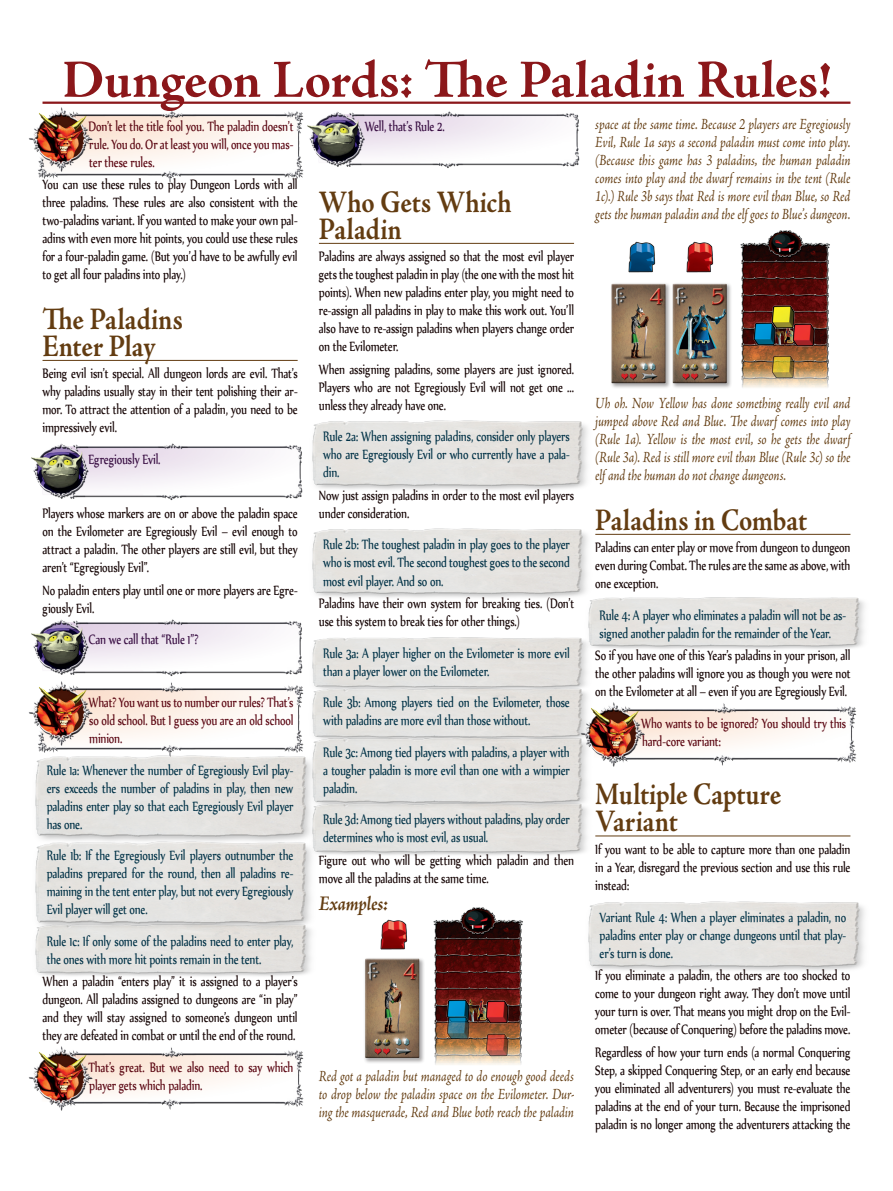
<style>
.page{position:relative;width:893px;height:1191px;background:#fff}
.page>*{position:absolute;margin:0;border:0;box-sizing:border-box;transform-origin:0 0}
.text{font:700 54px "Adobe Jenson Pro";color:#8b171a}
.text-2{font:700 31.5px "Adobe Jenson Pro";color:#633c11;scale:.85 1}
.text-3{font:italic 700 21px "Adobe Jenson Pro";letter-spacing:-.005em;color:#633c11;scale:.85 1}
.text-4{font:16.5px/18px "Nyala";letter-spacing:-.01em;color:#130202;text-align:justify;scale:.75 1}
.minion{font:16.5px/18px "Nyala";letter-spacing:-.01em;color:#003146;text-align:justify;scale:.75 1}
.minion-2{font:16.5px/18px "Nyala";letter-spacing:-.01em;color:#590410;text-align:justify;scale:.75 1}
.minion-3{font:16.5px "Nyala";letter-spacing:-.01em;color:#360b40;scale:.75 1}
.text-5{font:italic 15.75px/18px "Adobe Jenson Pro";letter-spacing:-.005em;color:#633c11;text-align:justify;scale:.8 1}
</style>
<div class="page">
<img style="left:28px;top:708px;width:271px;height:66px">
<img style="left:28px;top:107px;width:265px;height:76px">
<img style="left:28px;top:1046px;width:276px;height:65px">
<img style="left:604px;top:702px;width:253px;height:65px">
<img style="left:31px;top:619px;width:271px;height:89px">
<img style="left:31px;top:443px;width:271px;height:58px">
<img style="left:293px;top:111px;width:287px;height:68px">
<img style="left:299px;top:420px;width:289px;height:75px">
<img style="left:312px;top:528px;width:292px;height:70px">
<img style="left:299px;top:634px;width:288px;height:51px">
<img style="left:576px;top:594px;width:289px;height:59px">
<img style="left:299px;top:685px;width:305px;height:48px">
<img style="left:299px;top:733px;width:305px;height:67px">
<img style="left:588px;top:901px;width:277px;height:70px">
<img style="left:35px;top:836px;width:277px;height:85px">
<img style="left:35px;top:921px;width:277px;height:55px">
<img style="left:299px;top:800px;width:305px;height:59px">
<hr style="left:43px;top:102px;width:807px;height:2px;background:#8b171a">
<hr style="left:43px;top:360px;width:255px;height:1px;background:#633c11">
<hr style="left:319px;top:243px;width:255px;height:1px;background:#633c11">
<img style="left:433px;top:907px;width:90px;height:158px">
<img style="left:447px;top:997px;width:24px;height:17px">
<img style="left:447px;top:1014px;width:24px;height:27px">
<img style="left:486px;top:998px;width:24px;height:27px">
<img style="left:486px;top:1031px;width:24px;height:27px">
<div style="left:364px;top:957px;width:61px;height:106px;background:#231f20;opacity:.4"></div>
<div style="left:364px;top:957px;width:57px;height:103px;background:#231f20;opacity:.75"></div>
<img style="left:380px;top:919px;width:28px;height:31px">
<hr style="left:595px;top:534px;width:255px;height:1px;background:#633c11">
<hr style="left:595px;top:835px;width:255px;height:1px;background:#633c11">
<img style="left:740px;top:230px;width:90px;height:158px">
<img style="left:753px;top:320px;width:24px;height:28px">
<img style="left:772px;top:303px;width:24px;height:27px">
<img style="left:772px;top:353px;width:24px;height:28px">
<img style="left:792px;top:321px;width:24px;height:28px">
<div style="left:610px;top:282px;width:61px;height:107px;background:#231f20;opacity:.4"></div>
<div style="left:610px;top:283px;width:57px;height:102px;background:#231f20;opacity:.75"></div>
<div style="left:671px;top:282px;width:62px;height:107px;background:#231f20;opacity:.4"></div>
<div style="left:671px;top:283px;width:57px;height:102px;background:#231f20;opacity:.75"></div>
<img style="left:628px;top:241px;width:28px;height:32px">
<img style="left:686px;top:241px;width:28px;height:32px">
<p class="text" style="left:62px;top:49px;width:771px">Dungeon Lords: The Paladin Rules!</p>
<p class="minion-2" style="left:88px;top:117px;width:275px">Don’t let the title fool you. The paladin doesn’t rule. You do. Or at least you will, once you mas&shy;ter these rules.</p>
<p class="text-4" style="left:43px;top:175px;width:342px">You can use these rules to play Dungeon Lords with all three paladins. These rules are also consistent with the two-paladins variant. If you wanted to make your own pal&shy;adins with even more hit points, you could use these rules for a four-paladin game. (But you’d have to be awfully evil to get all four paladins into play.)</p>
<p class="text-2" style="left:43px;top:301px;width:167px">The Paladins</p>
<p class="text-2" style="left:43px;top:328px;width:135px">Enter Play</p>
<p class="text-4" style="left:43px;top:364px;width:342px">Being evil isn’t special. All dungeon lords are evil. That’s why paladins usually stay in their tent polishing their ar&shy;mor. To attract the attention of a paladin, you need to be impressively evil.</p>
<p class="minion-3" style="left:88px;top:449px;width:98px">Egregiously Evil.</p>
<p class="text-4" style="left:43px;top:504px;width:342px">Players whose markers are on or above the paladin space on the Evilometer are Egregiously Evil – evil enough to attract a paladin. The other players are still evil, but they aren’t “Egregiously Evil”.</p>
<p class="text-4" style="left:43px;top:580px;width:342px">No paladin enters play until one or more players are Egre&shy;giously Evil.</p>
<p class="minion-3" style="left:88px;top:629px;width:149px">Can we call that “Rule 1”?</p>
<p class="text-5" style="left:595px;top:116px;width:320px">space at the same time. Because 2 players are Egregiously Evil, Rule 1a says a second paladin must come into play. (Because this game has 3 paladins, the human paladin comes into play and the dwarf remains in the tent (Rule 1c).) Rule 3b says that Red is more evil than Blue, so Red gets the human paladin and the elf goes to Blue’s dungeon.</p>
<p class="minion-3" style="left:365px;top:116px;width:108px">Well, that’s Rule 2.</p>
<p class="text-2" style="left:319px;top:184px;width:228px">Who Gets Which</p>
<p class="text-2" style="left:319px;top:211px;width:99px">Paladin</p>
<p class="text-4" style="left:319px;top:247px;width:342px">Paladins are always assigned so that the most evil player gets the toughest paladin in play (the one with the most hit points). When new paladins enter play, you might need to re-assign all paladins in play to make this work out. You’ll also have to re-assign paladins when players change order on the Evilometer.</p>
<p class="text-4" style="left:319px;top:360px;width:342px">When assigning paladins, some players are just ignored.<br>Players who are not Egregiously Evil will not get one ... unless they already have one.</p>
<p class="minion" style="left:323px;top:427px;width:330px">Rule 2a: When assigning paladins, consider only players who are Egregiously Evil or who currently have a pala&shy;din.</p>
<p class="text-4" style="left:319px;top:486px;width:342px">Now just assign paladins in order to the most evil players under consideration.</p>
<p class="minion" style="left:323px;top:535px;width:330px">Rule 2b: The toughest paladin in play goes to the player who is most evil. The second toughest goes to the second most evil player. And so on.</p>
<p class="text-4" style="left:319px;top:594px;width:342px">Paladins have their own system for breaking ties. (Don’t use this system to break ties for other things.)</p>
<p class="minion" style="left:323px;top:643px;width:330px">Rule 3a: A player higher on the Evilometer is more evil than a player lower on the Evilometer.</p>
<p class="minion" style="left:323px;top:693px;width:330px">Rule 3b: Among players tied on the Evilometer, those with paladins are more evil than those without.</p>
<p class="minion" style="left:323px;top:742px;width:330px">Rule 3c: Among tied players with paladins, a player with a tougher paladin is more evil than one with a wimpier paladin.</p>
<p class="minion" style="left:323px;top:810px;width:330px">Rule 3d: Among tied players without paladins, play order determines who is most evil, as usual.</p>
<p class="text-4" style="left:319px;top:850px;width:342px">Figure out who will be getting which paladin and then move all the paladins at the same time.</p>
<p class="text-3" style="left:319px;top:891px;width:83px">Examples:</p>
<p class="text-5" style="left:595px;top:395px;width:320px">Uh oh. Now Yellow has done something really evil and jumped above Red and Blue. The dwarf comes into play (Rule 1a). Yellow is the most evil, so he gets the dwarf (Rule 3a). Red is still more evil than Blue (Rule 3c) so the elf and the human do not change dungeons.</p>
<p class="text-2" style="left:595px;top:502px;width:250px">Paladins in Combat</p>
<p class="text-4" style="left:595px;top:538px;width:342px">Paladins can enter play or move from dungeon to dungeon even during Combat. The rules are the same as above, with one exception.</p>
<p class="minion" style="left:600px;top:605px;width:330px">Rule 4: A player who eliminates a paladin will not be as&shy;signed another paladin for the remainder of the Year.</p>
<p class="text-4" style="left:595px;top:646px;width:342px">So if you have one of this Year’s paladins in your prison, all the other paladins will ignore you as though you were not on the Evilometer at all – even if you are Egregiously Evil.</p>
<p class="minion-2" style="left:641px;top:713px;width:275px">Who wants to be ignored? You should try this hard-core variant:</p>
<p class="text-2" style="left:595px;top:776px;width:220px">Multiple Capture</p>
<p class="text-2" style="left:595px;top:803px;width:98px">Variant</p>
<p class="text-4" style="left:595px;top:839px;width:342px">If you want to be able to capture more than one paladin in a Year, disregard the previous section and use this rule instead:</p>
<p class="minion" style="left:600px;top:907px;width:330px">Variant Rule 4: When a player eliminates a paladin, no paladins enter play or change dungeons until that play&shy;er’s turn is done.</p>
<p class="text-4" style="left:595px;top:965px;width:342px">If you eliminate a paladin, the others are too shocked to come to your dungeon right away. They don’t move until your turn is over. That means you might drop on the Evil&shy;ometer (because of Conquering) before the paladins move.</p>
<p class="text-4" style="left:595px;top:1042px;width:342px">Regardless of how your turn ends (a normal Conquering Step, a skipped Conquering Step, or an early end because you eliminated all adventurers) you must re-evaluate the paladins at the end of your turn. Because the imprisoned paladin is no longer among the adventurers attacking the</p>
<p class="minion-2" style="left:88px;top:693px;width:275px">What? You want us to number our rules? That’s so old school. But I guess you are an old school minion.</p>
<p class="minion" style="left:47px;top:760px;width:330px">Rule 1a: Whenever the number of Egregiously Evil play&shy;ers exceeds the number of paladins in play, then new paladins enter play so that each Egregiously Evil player has one.</p>
<p class="minion" style="left:47px;top:846px;width:330px">Rule 1b: If the Egregiously Evil players outnumber the paladins prepared for the round, then all paladins re&shy;maining in the tent enter play, but not every Egregiously Evil player will get one.</p>
<p class="minion" style="left:47px;top:931px;width:330px">Rule 1c: If only some of the paladins need to enter play, the ones with more hit points remain in the tent.</p>
<p class="text-4" style="left:43px;top:972px;width:342px">When a paladin “enters play” it is assigned to a player’s dungeon. All paladins assigned to dungeons are “in play” and they will stay assigned to someone’s dungeon until they are defeated in combat or until the end of the round.</p>
<p class="minion-2" style="left:88px;top:1057px;width:275px">That’s great. But we also need to say which player gets which paladin.</p>
<p class="text-5" style="left:319px;top:1067px;width:320px">Red got a paladin but managed to do enough good deeds to drop below the paladin space on the Evilometer. Dur&shy;ing the masquerade, Red and Blue both reach the paladin</p>
</div>
